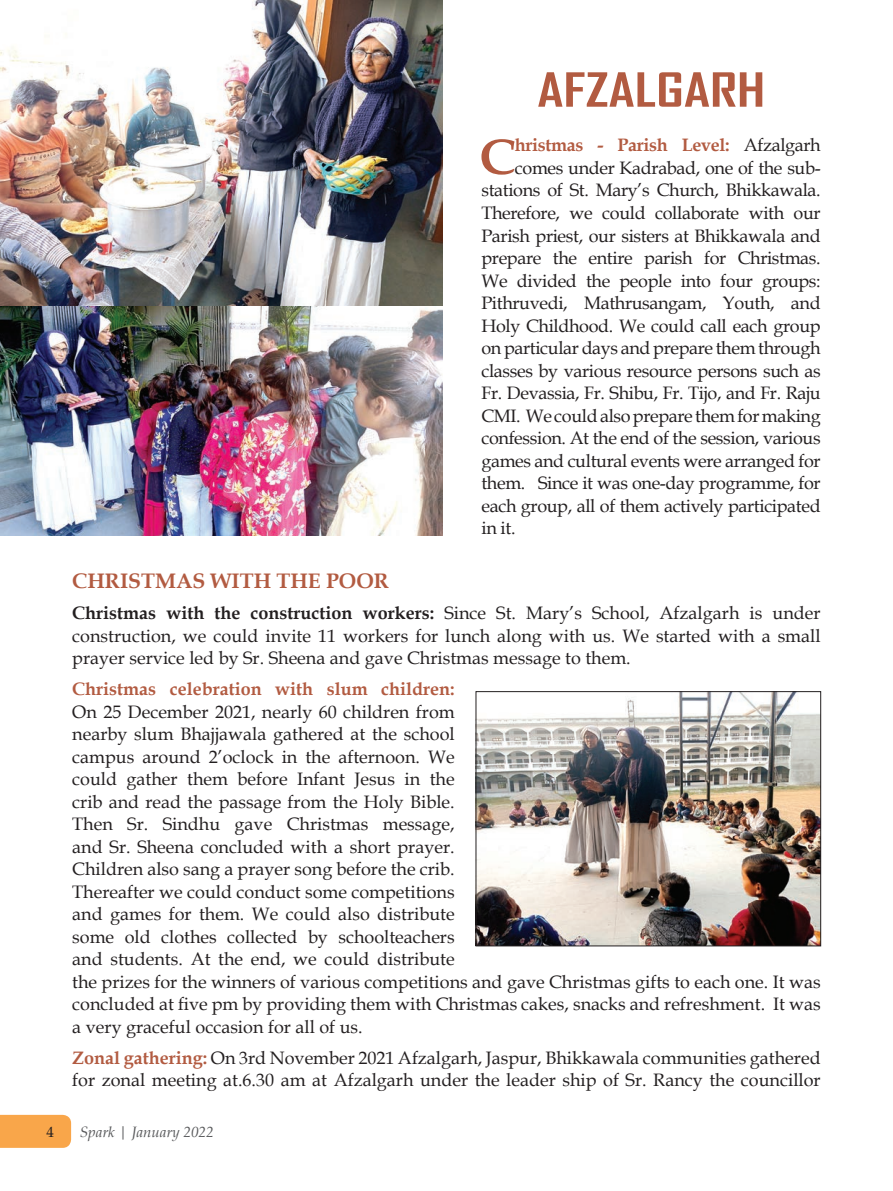
<style>
.page{position:relative;width:893px;height:1191px;background:#fff}
.page>*{position:absolute;margin:0;border:0;box-sizing:border-box;transform-origin:0 0}
.t1{font:700 50.4px "Book Antiqua";color:#b25b41}
.t2{font:700 45px "Agency FB";color:#b25b41;scale:1.3 1}
.t3{font:700 21px "Book Antiqua";color:#b25b41}
.t4{font:18px/22.5px "Book Antiqua";color:#231f20}
.t5{font:18px "Book Antiqua";letter-spacing:-.02em;color:#231f20}
.t6{font:700 18px "Book Antiqua";color:#b25b41}
.t7{font:italic 15px "Book Antiqua";color:#57585a}
.t8{font:15px "Book Antiqua";color:#231f20}
.s1{font-weight:400;color:#231f20}
.s2{font-weight:700}
.s3{font-weight:700;color:#b25b41}
</style>
<div class="page">
<img style="left:0;top:0;width:442px;height:306px">
<img style="left:0;top:306px;width:442px;height:229px">
<img style="left:478px;top:693px;width:341px;height:251px">
<div style="left:476px;top:691px;width:345px;height:255px;border:1px solid #231f20"></div>
<div style="left:0;top:1114px;width:71px;height:33px;background:#f9a64a"></div>
<h2 class="t2" style="left:537px;top:62px;width:177px">AFZALGARH</h2>
<h1 class="t1" style="left:479px;top:122px;width:38px">C</h1>
<p class="t6" style="left:515px;top:133px;width:307px">hristmas - Parish Level: <span class="s1">Afzalgarh</span></p>
<p class="t5" style="left:515px;top:155px;width:307px">comes under Kadrabad, one of the sub-</p>
<p class="t5" style="left:481px;top:178px;width:341px">stations of St. Mary’s Church, Bhikkawala.</p>
<p class="t5" style="left:481px;top:200px;width:341px">Therefore, we could collaborate with our</p>
<p class="t5" style="left:481px;top:223px;width:341px">Parish priest, our sisters at Bhikkawala and</p>
<p class="t5" style="left:481px;top:245px;width:341px">prepare the entire parish for Christmas.</p>
<p class="t5" style="left:481px;top:268px;width:341px">We divided the people into four groups:</p>
<p class="t5" style="left:481px;top:290px;width:341px">Pithruvedi, Mathrusangam, Youth, and</p>
<p class="t5" style="left:481px;top:313px;width:341px">Holy Childhood. We could call each group</p>
<p class="t5" style="left:481px;top:335px;width:341px">on particular days and prepare them through</p>
<p class="t5" style="left:481px;top:358px;width:341px">classes by various resource persons such as</p>
<p class="t5" style="left:481px;top:380px;width:341px">Fr. Devassia, Fr. Shibu, Fr. Tijo, and Fr. Raju</p>
<p class="t5" style="left:481px;top:403px;width:341px">CMI. We could also prepare them for making</p>
<p class="t5" style="left:481px;top:425px;width:341px">confession. At the end of the session, various</p>
<p class="t5" style="left:481px;top:448px;width:341px">games and cultural events were arranged for</p>
<p class="t5" style="left:481px;top:470px;width:341px">them. Since it was one-day programme, for</p>
<p class="t5" style="left:481px;top:493px;width:341px">each group, all of them actively participated</p>
<p class="t4" style="left:481px;top:516px;width:36px">in it.</p>
<p class="t3" style="left:72px;top:566px;width:318px">Christmas with the poor</p>
<p class="t4" style="left:72px;top:601px;width:750px;text-align:justify"><span class="s2">Christmas with the construction workers:</span> Since St. Mary’s School, Afzalgarh is under construction, we could invite 11 workers for lunch along with us. We started with a small prayer service led by Sr. Sheena and gave Christmas message to them.</p>
<p class="t6" style="left:72px;top:676px;width:384px">Christmas celebration with slum children:</p>
<p class="t4" style="left:72px;top:700px;width:750px">On 25 December 2021, nearly 60 children from<br>nearby slum Bhajjawala gathered at the school<br>campus around 2’oclock in the afternoon. We<br>could gather them before Infant Jesus in the<br>crib and read the passage from the Holy Bible.<br>Then Sr. Sindhu gave Christmas message,<br>and Sr. Sheena concluded with a short prayer.<br>Children also sang a prayer song before the crib.<br>Thereafter we could conduct some competitions<br>and games for them. We could also distribute<br>some old clothes collected by schoolteachers<br>and students. At the end, we could distribute<br>the prizes for the winners of various competitions and gave Christmas gifts to each one. It was concluded at five pm by providing them with Christmas cakes, snacks and refreshment. It was a very graceful occasion for all of us.</p>
<p class="t4" style="left:72px;top:1046px;width:750px"><span class="s3">Zonal gathering:</span> On 3rd November 2021 Afzalgarh, Jaspur, Bhikkawala communities gathered for zonal meeting at.6.30 am at Afzalgarh under the leader ship of Sr. Rancy the councillor</p>
<p class="t8" style="left:46px;top:1121px;width:9px">4</p>
<p class="t7" style="left:80px;top:1121px;width:135px">Spark | January 2022</p>
</div>
